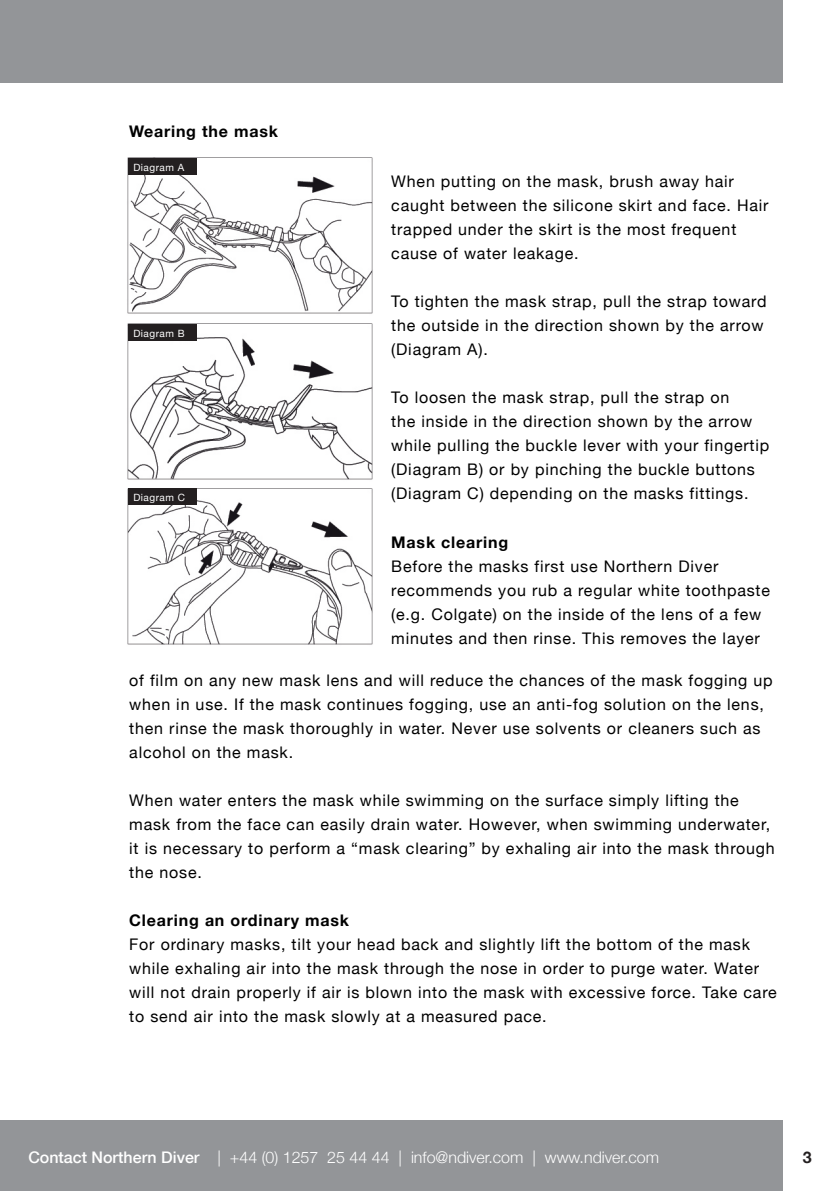
<style>
.page{position:relative;width:840px;height:1191px;background:#fff}
.page>*{position:absolute;margin:0;border:0;box-sizing:border-box;transform-origin:0 0}
.t1{font:16px/24px "Helvetica Neue";letter-spacing:.05em;color:#000}
.t2{font:300 16px "Helvetica Neue";color:#fff}
.t3{font:700 16px "Helvetica Neue";letter-spacing:.05em;color:#000}
.t4{font:700 16px "Helvetica Neue";color:#231f20}
.t5{font:10px "Helvetica Neue";letter-spacing:.05em;color:#fff}
.s1{font-weight:500}
</style>
<div class="page">
<div style="left:0;top:1120px;width:782px;height:71px;background:#939598"></div>
<div style="left:0;top:0;width:782px;height:83px;background:#939598"></div>
<img style="left:127px;top:157px;width:246px;height:323px">
<div style="left:128px;top:158px;width:68px;height:16px;background:#231f20"></div>
<div style="left:128px;top:324px;width:68px;height:16px;background:#231f20"></div>
<img style="left:127px;top:488px;width:246px;height:157px">
<div style="left:128px;top:488px;width:68px;height:17px;background:#231f20"></div>
<p class="t3" style="left:129px;top:122px;width:150px">Wearing the mask</p>
<p class="t5" style="left:133px;top:161px;width:52px">Diagram A</p>
<p class="t5" style="left:133px;top:327px;width:53px">Diagram B</p>
<p class="t5" style="left:133px;top:492px;width:53px">Diagram C</p>
<p class="t1" style="left:391px;top:169px;width:378px">When putting on the mask, brush away hair caught between the silicone skirt and face. Hair trapped under the skirt is the most frequent cause of water leakage.</p>
<p class="t1" style="left:391px;top:289px;width:376px">To tighten the mask strap, pull the strap toward the outside in the direction shown by the arrow (Diagram A).</p>
<p class="t1" style="left:391px;top:385px;width:379px">To loosen the mask strap, pull the strap on<br>the inside in the direction shown by the arrow while pulling the buckle lever with your fingertip (Diagram B) or by pinching the buckle buttons (Diagram C) depending on the masks fittings.</p>
<p class="t3" style="left:391px;top:532px;width:118px">Mask clearing</p>
<p class="t1" style="left:391px;top:553px;width:380px">Before the masks first use Northern Diver recommends you rub a regular white toothpaste (e.g. Colgate) on the inside of the lens of a few minutes and then rinse. This removes the layer</p>
<p class="t1" style="left:129px;top:668px;width:644px">of film on any new mask lens and will reduce the chances of the mask fogging up when in use. If the mask continues fogging, use an anti-fog solution on the lens, then rinse the mask thoroughly in water. Never use solvents or cleaners such as alcohol on the mask.</p>
<p class="t1" style="left:129px;top:788px;width:646px">When water enters the mask while swimming on the surface simply lifting the mask from the face can easily drain water. However, when swimming underwater, it is necessary to perform a “mask clearing” by exhaling air into the mask through the nose.</p>
<p class="t3" style="left:129px;top:910px;width:221px">Clearing an ordinary mask</p>
<p class="t1" style="left:129px;top:932px;width:648px">For ordinary masks, tilt your head back and slightly lift the bottom of the mask while exhaling air into the mask through the nose in order to purge water. Water will not drain properly if air is blown into the mask with excessive force. Take care to send air into the mask slowly at a measured pace.</p>
<p class="t2" style="left:28px;top:1147px;width:632px"><span class="s1">Contact Northern Diver</span> | +44 (0) 1257 25 44 44 | info@ndiver.com | www.ndiver.com</p>
<p class="t4" style="left:802px;top:1147px;width:10px">3</p>
</div>
